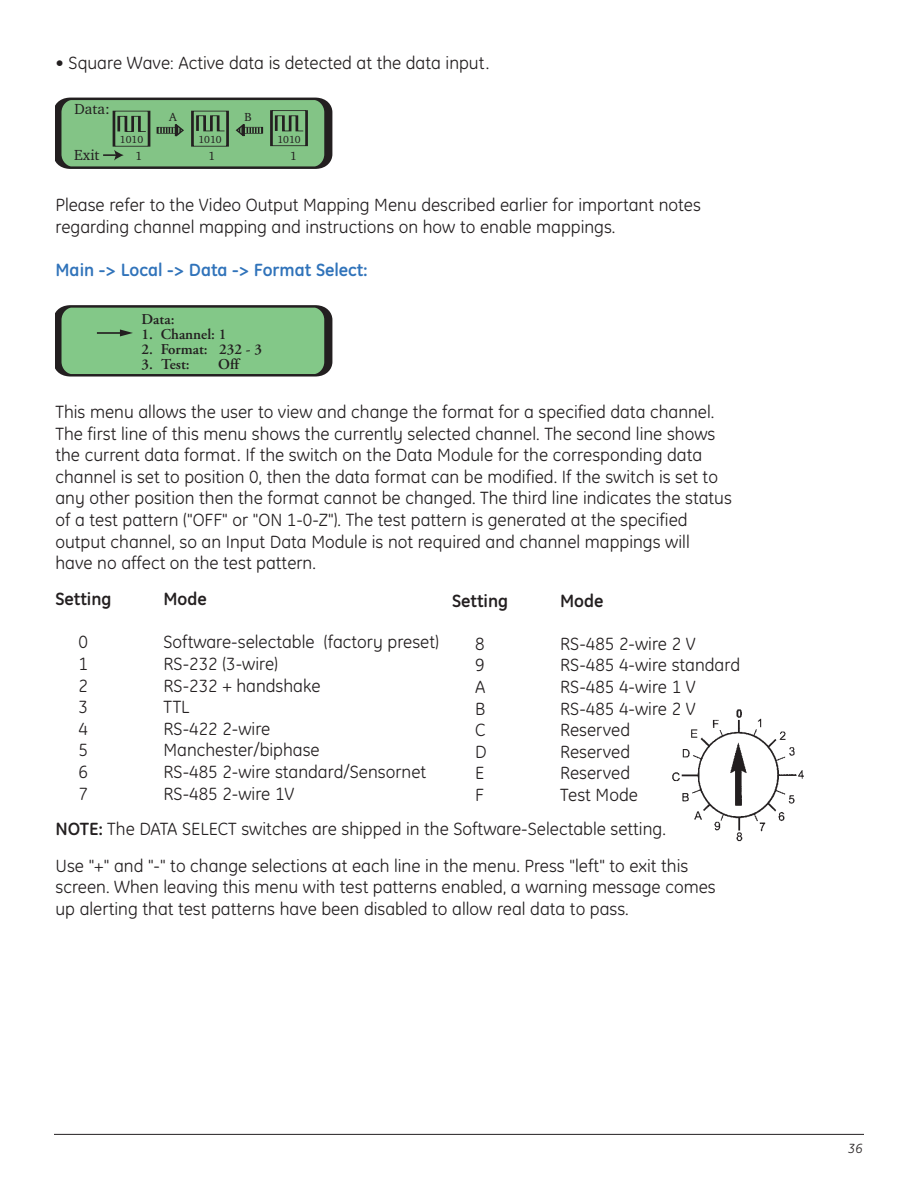
<style>
.page{position:relative;width:918px;height:1188px;background:#fff}
.page>*{position:absolute;margin:0;border:0;box-sizing:border-box;transform-origin:0 0}
.t1{font:18px/21.6px "GE Inspira";color:#231f20}
.t2{font:700 18px "GE Inspira";color:#3073ba}
.t3{font:700 18px "GE Inspira";color:#231f20}
.t4{font:600 15px "Adobe Garamond";color:#231f20}
.t5{font:15px "Charter BT";color:#231f20}
.t6{font:italic 13.5px "GE Inspira";color:#231f20}
.t7{font:12px "Charter BT";color:#231f20}
.t8{font:10.5px "Charter BT";color:#231f20}
.s1{font-weight:700}
</style>
<div class="page">
<div style="left:57px;top:99px;width:271px;height:69px;background:#83c486;border-radius:14px"></div>
<div style="left:55px;top:97px;width:276px;height:73px;border:5px solid #231f20;border-radius:14px"></div>
<svg style="left:103px;top:150px;width:21px;height:11px"></svg>
<div style="left:113px;top:110px;width:37px;height:37px;border:1px solid #231f20"></div>
<svg style="left:117px;top:115px;width:32px;height:17px"></svg>
<div style="left:271px;top:110px;width:36px;height:36px;border:1px solid #231f20"></div>
<svg style="left:274px;top:115px;width:32px;height:17px"></svg>
<svg style="left:196px;top:115px;width:29px;height:17px"></svg>
<div style="left:192px;top:110px;width:36px;height:37px;border:1px solid #231f20"></div>
<div style="left:157px;top:127px;width:19px;height:7px;border:1px solid #231f20"></div>
<svg style="left:161px;top:124px;width:23px;height:13px"></svg>
<div style="left:243px;top:127px;width:20px;height:7px;border:1px solid #231f20"></div>
<svg style="left:235px;top:124px;width:24px;height:13px"></svg>
<div style="left:57px;top:306px;width:271px;height:69px;background:#83c888;border-radius:14px"></div>
<div style="left:55px;top:304px;width:276px;height:74px;border:5px solid #231f20;border-radius:14px"></div>
<hr style="left:97px;top:332px;width:25px;height:2px;background:#231f20">
<svg style="left:120px;top:329px;width:13px;height:7px"></svg>
<img style="left:672px;top:709px;width:132px;height:133px">
<hr style="left:54px;top:1134px;width:810px;height:1px;background:#231f20">
<p class="t1" style="left:56px;top:54px;width:435px">• Square Wave: Active data is detected at the data input.</p>
<p class="t5" style="left:74px;top:100px;width:37px">Data:</p>
<p class="t5" style="left:74px;top:146px;width:27px">Exit</p>
<p class="t8" style="left:120px;top:133px;width:25px">1010</p>
<p class="t7" style="left:169px;top:110px;width:9px">A</p>
<p class="t7" style="left:245px;top:110px;width:9px">B</p>
<p class="t8" style="left:198px;top:133px;width:25px">1010</p>
<p class="t8" style="left:277px;top:133px;width:25px">1010</p>
<p class="t7" style="left:136px;top:149px;width:8px">1</p>
<p class="t7" style="left:209px;top:149px;width:8px">1</p>
<p class="t7" style="left:290px;top:149px;width:8px">1</p>
<p class="t1" style="left:56px;top:196px;width:647px">Please refer to the Video Output Mapping Menu described earlier for important notes regarding channel mapping and instructions on how to enable mappings.</p>
<p class="t2" style="left:56px;top:263px;width:313px">Main -&gt; Local -&gt; Data -&gt; Format Select:</p>
<p class="t4" style="left:142px;top:313px;width:34px">Data:</p>
<p class="t4" style="left:142px;top:328px;width:86px">1. Channel: 1</p>
<p class="t4" style="left:142px;top:343px;width:122px">2. Format: 232 - 3</p>
<p class="t4" style="left:142px;top:358px;width:50px">3. Test:</p>
<p class="t4" style="left:218px;top:358px;width:22px">Off</p>
<p class="t1" style="left:56px;top:403px;width:678px">This menu allows the user to view and change the format for a specified data channel.<br>The first line of this menu shows the currently selected channel. The second line shows the current data format. If the switch on the Data Module for the corresponding data channel is set to position 0, then the data format can be modified. If the switch is set to any other position then the format cannot be changed. The third line indicates the status of a test pattern ("OFF" or "ON 1-0-Z"). The test pattern is generated at the specified output channel, so an Input Data Module is not required and channel mappings will<br>have no affect on the test pattern.</p>
<p class="t3" style="left:56px;top:593px;width:58px">Setting</p>
<p class="t3" style="left:164px;top:593px;width:45px">Mode</p>
<p class="t1" style="left:78px;top:633px;width:11px">0</p>
<p class="t1" style="left:164px;top:633px;width:277px">Software-selectable (factory preset)</p>
<p class="t1" style="left:78px;top:655px;width:11px">1</p>
<p class="t1" style="left:164px;top:655px;width:116px">RS-232 (3-wire)</p>
<p class="t1" style="left:78px;top:677px;width:11px">2</p>
<p class="t1" style="left:164px;top:677px;width:159px">RS-232 + handshake</p>
<p class="t1" style="left:78px;top:698px;width:11px">3</p>
<p class="t1" style="left:164px;top:698px;width:28px">TTL</p>
<p class="t1" style="left:78px;top:720px;width:11px">4</p>
<p class="t1" style="left:164px;top:720px;width:108px">RS-422 2-wire</p>
<p class="t1" style="left:78px;top:741px;width:11px">5</p>
<p class="t1" style="left:164px;top:741px;width:158px">Manchester/biphase</p>
<p class="t1" style="left:78px;top:763px;width:11px">6</p>
<p class="t1" style="left:164px;top:763px;width:264px">RS-485 2-wire standard/Sensornet</p>
<p class="t1" style="left:78px;top:785px;width:11px">7</p>
<p class="t3" style="left:452px;top:594px;width:58px">Setting</p>
<p class="t3" style="left:560px;top:594px;width:45px">Mode</p>
<p class="t1" style="left:475px;top:635px;width:11px">8</p>
<p class="t1" style="left:560px;top:635px;width:137px">RS-485 2-wire 2 V</p>
<p class="t1" style="left:475px;top:656px;width:11px">9</p>
<p class="t1" style="left:560px;top:656px;width:181px">RS-485 4-wire standard</p>
<p class="t1" style="left:475px;top:678px;width:12px">A</p>
<p class="t1" style="left:560px;top:678px;width:137px">RS-485 4-wire 1 V</p>
<p class="t1" style="left:475px;top:700px;width:12px">B</p>
<p class="t1" style="left:560px;top:700px;width:137px">RS-485 4-wire 2 V</p>
<p class="t1" style="left:475px;top:721px;width:12px">C</p>
<p class="t1" style="left:560px;top:721px;width:71px">Reserved</p>
<p class="t1" style="left:475px;top:743px;width:13px">D</p>
<p class="t1" style="left:560px;top:743px;width:71px">Reserved</p>
<p class="t1" style="left:475px;top:764px;width:11px">E</p>
<p class="t1" style="left:560px;top:764px;width:71px">Reserved</p>
<p class="t1" style="left:475px;top:786px;width:10px">F</p>
<p class="t1" style="left:560px;top:786px;width:79px">Test Mode</p>
<p class="t1" style="left:56px;top:778px;width:612px;line-height:35.2px;text-indent:108px">RS-485 2-wire 1V<br><span class="s1">NOTE:</span> The DATA SELECT switches are shipped in the Software-Selectable setting.</p>
<p class="t1" style="left:56px;top:857px;width:662px">Use "+" and "-" to change selections at each line in the menu. Press "left" to exit this screen. When leaving this menu with test patterns enabled, a warning message comes up alerting that test patterns have been disabled to allow real data to pass.</p>
<p class="t6" style="left:848px;top:1144px;width:16px">36</p>
</div>
